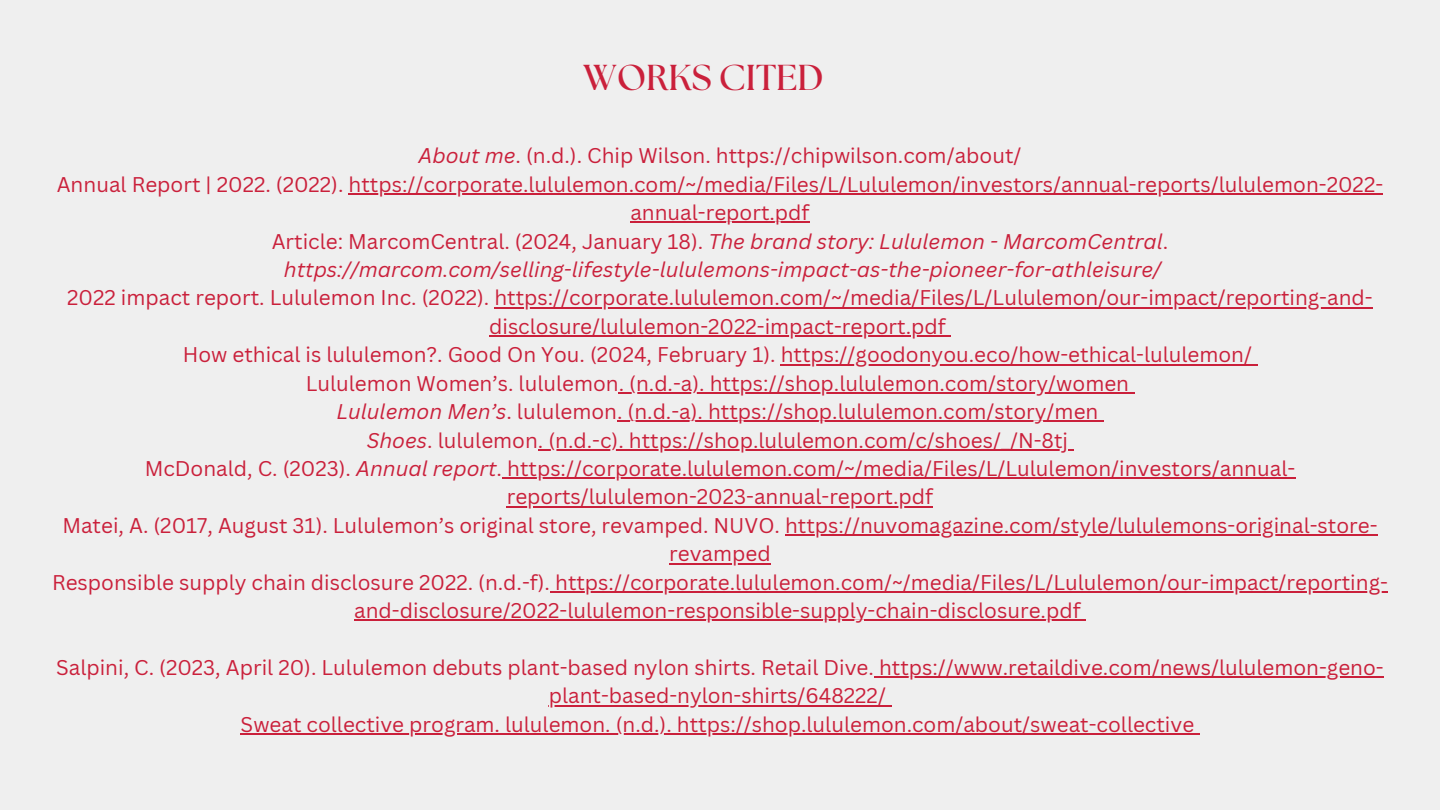
<style>
.page{position:relative;width:1440px;height:810px;background:#efefef}
.page>*{position:absolute;margin:0;border:0;box-sizing:border-box;transform-origin:0 0}
.t1{font:700 36px "The Seasons";color:#ca203b}
.t2{font:20.7px/28.4px "Canva Sans";color:#ca203b;text-align:center}
.t3{font:italic 20.7px "Canva Sans";color:#ca203b}
.s1{font-style:italic}
</style>
<div class="page">
<hr style="left:349px;top:193px;width:1034px;height:2px;background:#ca203b">
<hr style="left:630px;top:222px;width:180px;height:1px;background:#ca203b">
<hr style="left:494px;top:307px;width:879px;height:1px;background:#ca203b">
<hr style="left:489px;top:335px;width:457px;height:2px;background:#ca203b">
<hr style="left:781px;top:364px;width:471px;height:1px;background:#ca203b">
<hr style="left:619px;top:392px;width:510px;height:2px;background:#ca203b">
<hr style="left:617px;top:421px;width:481px;height:1px;background:#ca203b">
<hr style="left:538px;top:449px;width:530px;height:2px;background:#ca203b">
<hr style="left:502px;top:478px;width:793px;height:1px;background:#ca203b">
<hr style="left:507px;top:506px;width:426px;height:1px;background:#ca203b">
<hr style="left:785px;top:534px;width:593px;height:2px;background:#ca203b">
<hr style="left:669px;top:563px;width:102px;height:1px;background:#ca203b">
<hr style="left:550px;top:591px;width:838px;height:2px;background:#ca203b">
<hr style="left:354px;top:620px;width:727px;height:1px;background:#ca203b">
<hr style="left:874px;top:677px;width:510px;height:1px;background:#ca203b">
<hr style="left:549px;top:705px;width:337px;height:1px;background:#ca203b">
<hr style="left:241px;top:733px;width:953px;height:2px;background:#ca203b">
<h1 class="t1" style="left:583px;top:61px;width:242px">WORKS CITED</h1>
<p class="t2" style="left:418px;top:141px;width:605px"><span class="s1">About me</span>. (n.d.). Chip Wilson. https://chipwilson.com/about/</p>
<p class="t2" style="left:57px;top:170px;width:1328px">Annual Report | 2022. (2022). https://corporate.lululemon.com/~/media/Files/L/Lululemon/investors/annual-reports/lululemon-2022-</p>
<p class="t2" style="left:272px;top:198px;width:898px">annual-report.pdf<br>Article: MarcomCentral. (2024, January 18). <span class="s1">The brand story: Lululemon - MarcomCentral</span>.</p>
<p class="t3" style="left:284px;top:255px;width:879px">https://marcom.com/selling-lifestyle-lululemons-impact-as-the-pioneer-for-athleisure/</p>
<p class="t2" style="left:67px;top:283px;width:1307px">2022 impact report. Lululemon Inc. (2022). https://corporate.lululemon.com/~/media/Files/L/Lululemon/our-impact/reporting-and-</p>
<p class="t2" style="left:183px;top:312px;width:1071px">disclosure/lululemon-2022-impact-report.pdf<br>How ethical is lululemon?. Good On You. (2024, February 1). https://goodonyou.eco/how-ethical-lululemon/</p>
<p class="t2" style="left:306px;top:369px;width:825px">Lululemon Women’s. lululemon. (n.d.-a). https://shop.lululemon.com/story/women</p>
<p class="t2" style="left:336px;top:397px;width:763px"><span class="s1">Lululemon Men’s</span>. lululemon. (n.d.-a). https://shop.lululemon.com/story/men</p>
<p class="t2" style="left:367px;top:425px;width:703px"><span class="s1">Shoes</span>. lululemon. (n.d.-c). https://shop.lululemon.com/c/shoes/_/N-8tj</p>
<p class="t2" style="left:52px;top:454px;width:1337px">McDonald, C. (2023). <span class="s1">Annual report</span>. https://corporate.lululemon.com/~/media/Files/L/Lululemon/investors/annual&shy;reports/lululemon-2023-annual-report.pdf<br>Matei, A. (2017, August 31). Lululemon’s original store, revamped. NUVO. https://nuvomagazine.com/style/lululemons-original-store&shy;revamped<br>Responsible supply chain disclosure 2022. (n.d.-f). https://corporate.lululemon.com/~/media/Files/L/Lululemon/our-impact/reporting&shy;and-disclosure/2022-lululemon-responsible-supply-chain-disclosure.pdf</p>
<p class="t2" style="left:56px;top:653px;width:1329px">Salpini, C. (2023, April 20). Lululemon debuts plant-based nylon shirts. Retail Dive. https://www.retaildive.com/news/lululemon-geno&shy;plant-based-nylon-shirts/648222/<br>Sweat collective program. lululemon. (n.d.). https://shop.lululemon.com/about/sweat-collective</p>
</div>
